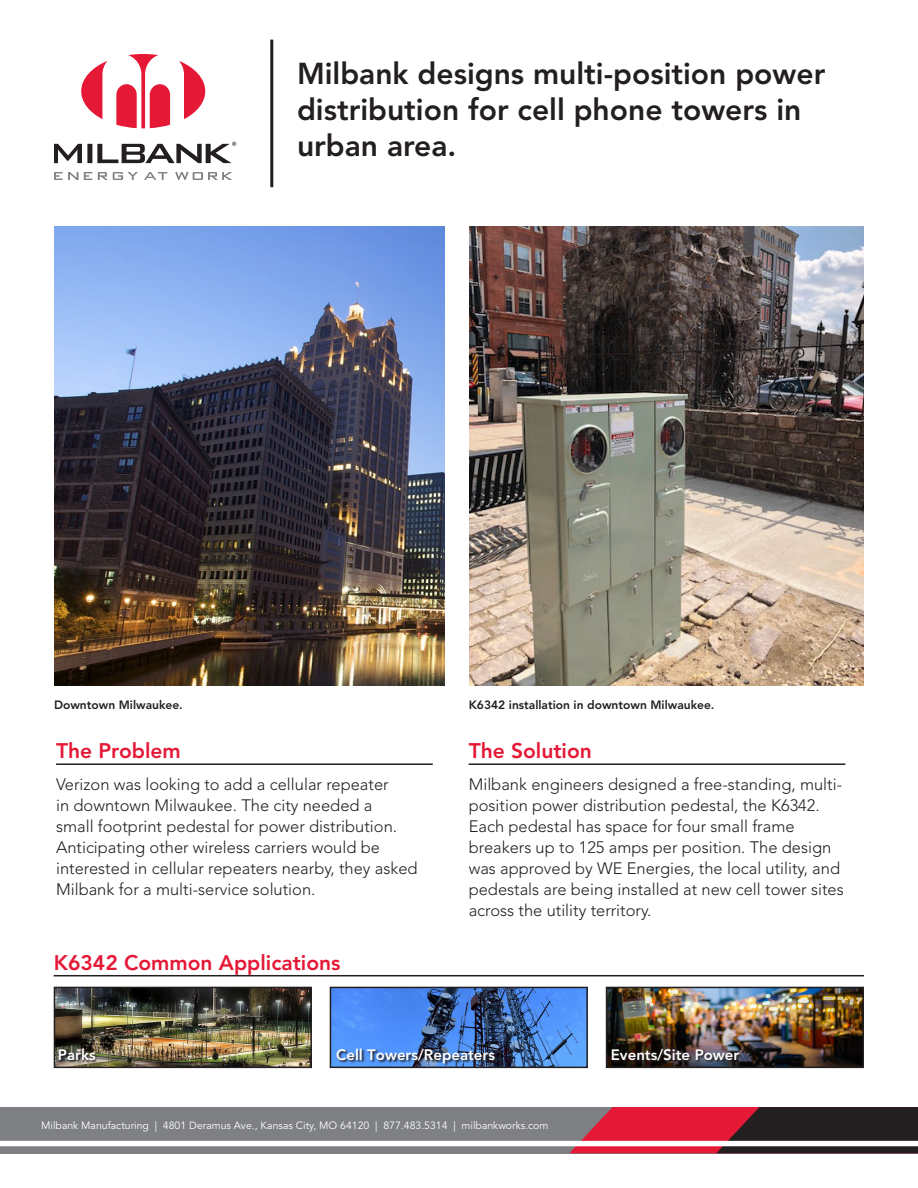
<style>
.page{position:relative;width:918px;height:1188px;background:#fff}
.page>*{position:absolute;margin:0;border:0;box-sizing:border-box;transform-origin:0 0}
.t1{font:800 30px/36px "Avenir LT Std";color:#231f20}
.Subtitle{font:800 21px "Avenir LT Std";color:#e51836}
.t2{font:300 16.5px/21px "Avenir LT Std";color:#231f20}
.CALLOUT{font:800 15px "Avenir LT Std";color:#fff}
.t3{font:800 12px "Avenir LT Std";color:#231f20}
.t4{font:10.5px "Avenir LT Std";color:#fff}
</style>
<div class="page">
<hr style="left:56px;top:763px;width:377px;height:2px;background:#231f20">
<hr style="left:469px;top:763px;width:376px;height:2px;background:#231f20">
<svg style="left:81px;top:54px;width:124px;height:74px"></svg>
<svg style="left:54px;top:172px;width:178px;height:8px"></svg>
<svg style="left:54px;top:142px;width:182px;height:21px"></svg>
<div style="left:0;top:1107px;width:918px;height:46px;background:#7e8083"></div>
<svg style="left:570px;top:1107px;width:348px;height:46px"></svg>
<div style="left:0;top:1140px;width:918px;height:7px;background:#fff"></div>
<hr style="left:270px;top:40px;width:3px;height:147px;background:#231f20">
<img style="left:470px;top:227px;width:394px;height:458px">
<img style="left:54px;top:227px;width:390px;height:458px">
<hr style="left:54px;top:975px;width:810px;height:1px;background:#231f20">
<img style="left:333px;top:990px;width:252px;height:75px">
<div style="left:330px;top:987px;width:258px;height:81px;border:2px solid #231f20"></div>
<img style="left:57px;top:990px;width:252px;height:75px">
<div style="left:54px;top:987px;width:258px;height:81px;border:2px solid #231f20"></div>
<img style="left:609px;top:990px;width:252px;height:75px">
<div style="left:606px;top:987px;width:258px;height:81px;border:2px solid #231f20"></div>
<svg style="left:336px;top:1049px;width:162px;height:18px"></svg>
<svg style="left:59px;top:1049px;width:40px;height:15px"></svg>
<svg style="left:612px;top:1049px;width:131px;height:15px"></svg>
<p class="t1" style="left:297px;top:56px;width:530px">Milbank designs multi-position power distribution for cell phone towers in urban area.</p>
<p class="t3" style="left:54px;top:698px;width:130px">Downtown Milwaukee.</p>
<p class="t3" style="left:469px;top:698px;width:247px">K6342 installation in downtown Milwaukee.</p>
<p class="Subtitle" style="left:56px;top:738px;width:126px">The Problem</p>
<p class="t2" style="left:56px;top:774px;width:363px">Verizon was looking to add a cellular repeater<br>in downtown Milwaukee. The city needed a<br>small footprint pedestal for power distribution.<br>Anticipating other wireless carriers would be interested in cellular repeaters nearby, they asked Milbank for a multi-service solution.</p>
<p class="Subtitle" style="left:54px;top:950px;width:288px">K6342 Common Applications</p>
<p class="Subtitle" style="left:469px;top:738px;width:125px">The Solution</p>
<p class="t2" style="left:469px;top:774px;width:377px">Milbank engineers designed a free-standing, multi&shy;position power distribution pedestal, the K6342.<br>Each pedestal has space for four small frame breakers up to 125 amps per position. The design was approved by WE Energies, the local utility, and pedestals are being installed at new cell tower sites across the utility territory.</p>
<p class="CALLOUT" style="left:58px;top:1046px;width:39px">Parks</p>
<p class="CALLOUT" style="left:336px;top:1046px;width:160px">Cell Towers/Repeaters</p>
<p class="CALLOUT" style="left:611px;top:1046px;width:130px">Events/Site Power</p>
<p class="t4" style="left:41px;top:1119px;width:509px">Milbank Manufacturing | 4801 Deramus Ave., Kansas City, MO 64120 | 877.483.5314 | milbankworks.com</p>
</div>
